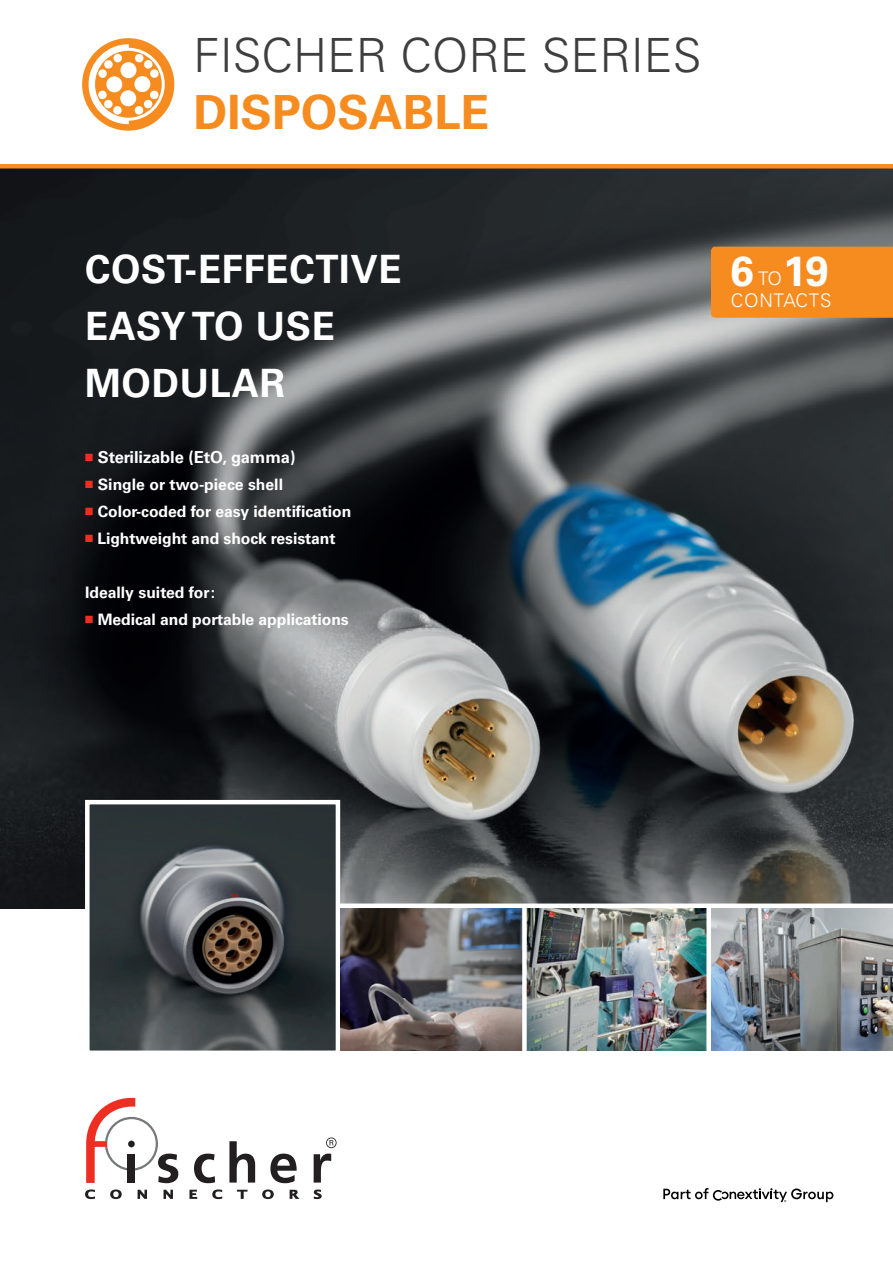
<style>
.page{position:relative;width:893px;height:1263px;background:#fff}
.page>*{position:absolute;margin:0;border:0;box-sizing:border-box;transform-origin:0 0}
.titre_big{font:300 47.1px "Univers LT Std";color:#3e3e3f}
.titre_big-2{font:700 47.1px "Univers LT Std";color:#f68c1f}
.t1{font:700 42px "Univers LT Std";color:#fff}
.t2{font:700 39px/57px "Univers LT Std";letter-spacing:.02em;color:#fff}
.t3{font:300 18.75px "Univers LT Std";letter-spacing:.04em;color:#fff}
.textes{font:700 16.5px "Univers LT Std";letter-spacing:-.005em;color:#fff}
.textes-2{font:700 15.75px "Univers LT Std";letter-spacing:-.005em;color:#fff}
.s1{color:#ee2e22}
</style>
<div class="page">
<img style="left:0;top:169px;width:893px;height:739px">
<img style="left:340px;top:908px;width:553px;height:142px">
<img style="left:90px;top:805px;width:245px;height:245px">
<div style="left:85px;top:800px;width:255px;height:255px;border:4px solid #fff"></div>
<div style="left:0;top:164px;width:893px;height:5px;background:#f68c1f"></div>
<div style="left:340px;top:903px;width:553px;height:5px;background:#fff"></div>
<div style="left:522px;top:906px;width:5px;height:148px;background:#fff"></div>
<div style="left:706px;top:906px;width:5px;height:150px;background:#fff"></div>
<div style="left:711px;top:247px;width:182px;height:71px;background:#f68c1f"></div>
<svg style="left:81px;top:37px;width:94px;height:95px;background:#f79b3d"></svg>
<div style="left:80px;top:36px;width:97px;height:97px;border:2px solid #fff;border-radius:50%"></div>
<div style="left:92px;top:48px;width:73px;height:73px;border:3px solid #fff;border-radius:50%"></div>
<div style="left:120px;top:90px;width:16px;height:16px;background:#fff;border-radius:50%"></div>
<div style="left:120px;top:62px;width:16px;height:16px;background:#fff;border-radius:50%"></div>
<div style="left:134px;top:76px;width:16px;height:16px;background:#fff;border-radius:50%"></div>
<div style="left:144px;top:100px;width:8px;height:8px;background:#fff;border-radius:50%"></div>
<div style="left:135px;top:106px;width:8px;height:9px;background:#fff;border-radius:50%"></div>
<div style="left:150px;top:91px;width:8px;height:8px;background:#fff;border-radius:50%"></div>
<div style="left:150px;top:69px;width:9px;height:9px;background:#fff;border-radius:50%"></div>
<div style="left:144px;top:60px;width:9px;height:9px;background:#fff;border-radius:50%"></div>
<div style="left:135px;top:54px;width:8px;height:8px;background:#fff;border-radius:50%"></div>
<svg style="left:88px;top:44px;width:42px;height:81px"></svg>
<svg style="left:86px;top:1097px;width:92px;height:86px"></svg>
<svg style="left:194px;top:1153px;width:21px;height:30px"></svg>
<svg style="left:229px;top:1141px;width:26px;height:41px"></svg>
<svg style="left:270px;top:1153px;width:27px;height:30px"></svg>
<svg style="left:314px;top:1137px;width:23px;height:45px"></svg>
<svg style="left:85px;top:1189px;width:10px;height:10px"></svg>
<svg style="left:110px;top:1189px;width:12px;height:10px"></svg>
<svg style="left:138px;top:1190px;width:9px;height:9px"></svg>
<svg style="left:164px;top:1190px;width:9px;height:9px"></svg>
<svg style="left:189px;top:1190px;width:8px;height:9px"></svg>
<svg style="left:212px;top:1189px;width:10px;height:10px"></svg>
<svg style="left:237px;top:1190px;width:10px;height:9px"></svg>
<svg style="left:262px;top:1189px;width:12px;height:10px"></svg>
<svg style="left:290px;top:1190px;width:9px;height:9px"></svg>
<svg style="left:314px;top:1189px;width:8px;height:10px"></svg>
<svg style="left:663px;top:1188px;width:170px;height:14px"></svg>
<p class="titre_big" style="left:193px;top:27px;width:509px">FISCHER CORE SERIES</p>
<p class="titre_big-2" style="left:193px;top:85px;width:297px">DISPOSABLE</p>
<p class="t2" style="left:85px;top:241px;width:318px">COST-EFFECTIVE<br>EASY TO USE<br>MODULAR</p>
<p class="textes" style="left:85px;top:447px;width:212px"><span class="s1">■</span> Sterilizable (EtO, gamma)</p>
<p class="textes-2" style="left:85px;top:475px;width:199px"><span class="s1">■</span> Single or two-piece shell</p>
<p class="textes-2" style="left:85px;top:502px;width:268px"><span class="s1">■</span> Color-coded for easy identification</p>
<p class="textes-2" style="left:85px;top:529px;width:252px"><span class="s1">■</span> Lightweight and shock resistant</p>
<p class="textes-2" style="left:85px;top:583px;width:132px">Ideally suited for:</p>
<p class="textes-2" style="left:85px;top:610px;width:265px"><span class="s1">■</span> Medical and portable applications</p>
<p class="t1" style="left:730px;top:246px;width:25px">6</p>
<p class="t1" style="left:783px;top:246px;width:47px">19</p>
<p class="t3" style="left:731px;top:289px;width:102px">CONTACTS</p>
<p class="t3" style="left:758px;top:267px;width:25px">TO</p>
</div>
